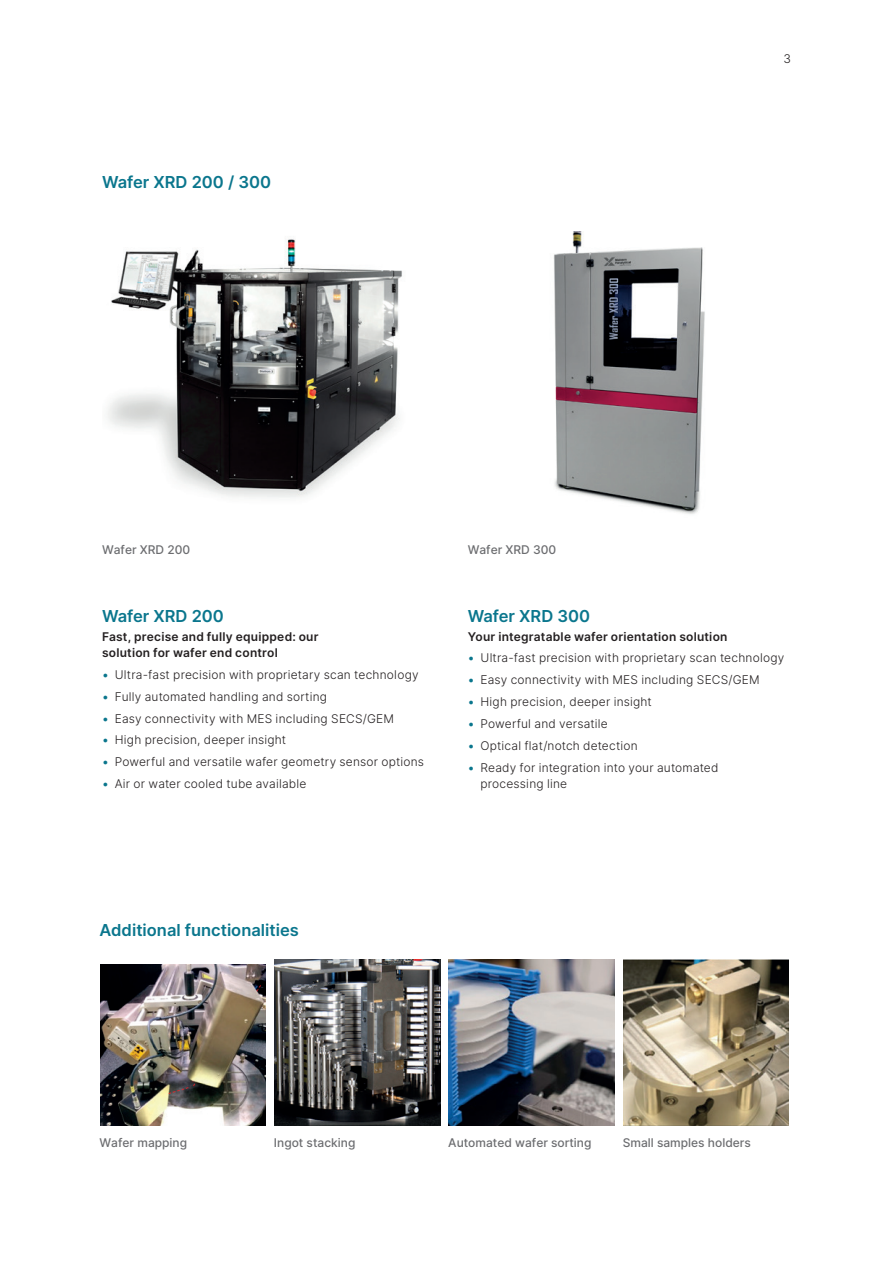
<style>
.page{position:relative;width:893px;height:1263px;background:#fff}
.page>*{position:absolute;margin:0;border:0;box-sizing:border-box;transform-origin:0 0}
.t1{font:600 16.5px "Inter";color:#0a768d}
.t2{font:300 12px/16.5px "Inter";letter-spacing:.015em;color:#231f20}
.t3{font:600 12px/16.5px "Inter";letter-spacing:.02em;color:#231f20}
.t4{font:500 12px "Inter";color:#6c6d70}
.s1{font-weight:400;color:#0a768d}
</style>
<div class="page">
<img style="left:100px;top:964px;width:166px;height:161px">
<img style="left:275px;top:960px;width:165px;height:165px">
<img style="left:449px;top:960px;width:165px;height:165px">
<img style="left:623px;top:960px;width:166px;height:165px">
<img style="left:107px;top:239px;width:295px;height:259px">
<img style="left:553px;top:232px;width:152px;height:282px">
<h1 class="t1" style="left:102px;top:170px;width:171px">Wafer XRD 200 / 300</h1>
<p class="t4" style="left:102px;top:541px;width:90px">Wafer XRD 200</p>
<p class="t4" style="left:468px;top:541px;width:90px">Wafer XRD 300</p>
<p class="t2" style="left:783px;top:50px;width:9px">3</p>
<h1 class="t1" style="left:102px;top:604px;width:123px">Wafer XRD 200</h1>
<p class="t3" style="left:102px;top:628px;width:218px">Fast, precise and fully equipped: our solution for wafer end control</p>
<p class="t2" style="left:102px;top:666px;width:318px"><span class="s1">•</span> Ultra-fast precision with proprietary scan technology</p>
<p class="t2" style="left:102px;top:688px;width:227px"><span class="s1">•</span> Fully automated handling and sorting</p>
<p class="t2" style="left:102px;top:710px;width:293px"><span class="s1">•</span> Easy connectivity with MES including SECS/GEM</p>
<p class="t2" style="left:102px;top:732px;width:186px"><span class="s1">•</span> High precision, deeper insight</p>
<p class="t2" style="left:102px;top:753px;width:324px"><span class="s1">•</span> Powerful and versatile wafer geometry sensor options</p>
<p class="t2" style="left:102px;top:775px;width:206px"><span class="s1">•</span> Air or water cooled tube available</p>
<h1 class="t1" style="left:468px;top:604px;width:124px">Wafer XRD 300</h1>
<p class="t3" style="left:468px;top:628px;width:261px">Your integratable wafer orientation solution</p>
<p class="t2" style="left:468px;top:650px;width:318px"><span class="s1">•</span> Ultra-fast precision with proprietary scan technology</p>
<p class="t2" style="left:468px;top:671px;width:293px"><span class="s1">•</span> Easy connectivity with MES including SECS/GEM</p>
<p class="t2" style="left:468px;top:693px;width:186px"><span class="s1">•</span> High precision, deeper insight</p>
<p class="t2" style="left:468px;top:715px;width:142px"><span class="s1">•</span> Powerful and versatile</p>
<p class="t2" style="left:468px;top:737px;width:171px"><span class="s1">•</span> Optical flat/notch detection</p>
<p class="t2" style="left:480px;top:759px;width:239px;text-indent:-13px"><span class="s1">•</span> Ready for integration into your automated processing line</p>
<h1 class="t1" style="left:100px;top:918px;width:201px">Additional functionalities</h1>
<p class="t4" style="left:100px;top:1134px;width:89px">Wafer mapping</p>
<p class="t4" style="left:274px;top:1134px;width:83px">Ingot stacking</p>
<p class="t4" style="left:448px;top:1134px;width:145px">Automated wafer sorting</p>
<p class="t4" style="left:623px;top:1134px;width:130px">Small samples holders</p>
</div>
